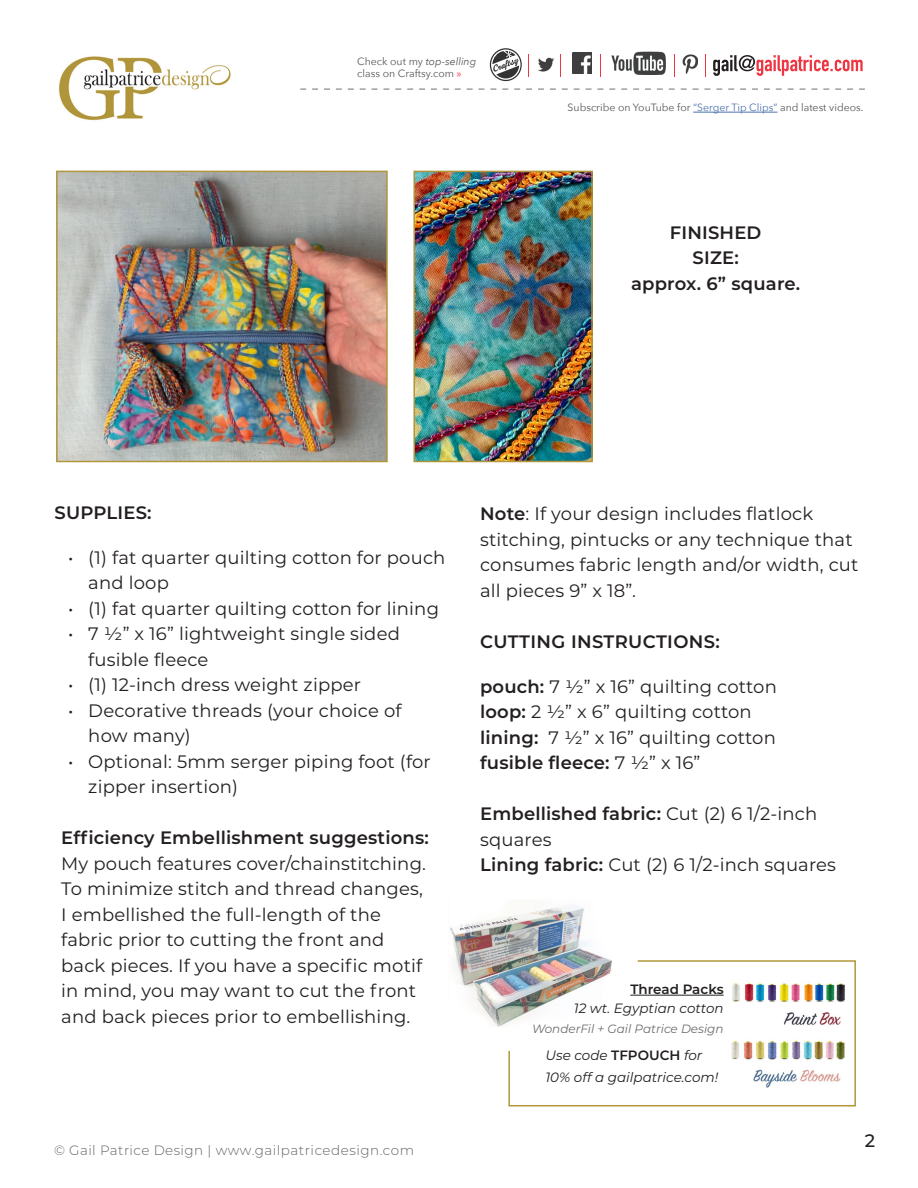
<style>
.page{position:relative;width:918px;height:1188px;background:#fff}
.page>*{position:absolute;margin:0;border:0;box-sizing:border-box;transform-origin:0 0}
.t1{font:18px/25.5px "Montserrat";letter-spacing:.01em;color:#231f20}
.t2{font:600 18px "Montserrat";letter-spacing:.01em;color:#231f20}
.t3{font:500 18px "Montserrat";color:#231f20}
.t4{font:italic 13.5px/22.5px "Montserrat";color:#231f20}
.t5{font:300 13.5px "Montserrat";letter-spacing:.035em;color:#636366}
.t6{font:600 13.5px "Montserrat";letter-spacing:-.005em;color:#231f20}
.t7{font:italic 12px "Montserrat";color:#6c6d70}
.t8{font:10.5px "Avenir Next";color:#57585a}
.t9{font:italic 10.5px "Avenir Next";color:#57585a}
.s1{font-style:normal}
.s2{color:#ee3642}
.s3{color:#4d72ac}
.s4{font-weight:600}
.s5{font-weight:400}
.s6{font-weight:600;font-style:normal}
</style>
<div class="page">
<svg style="left:300px;top:89px;width:565px;height:1px"></svg>
<svg style="left:713px;top:55px;width:150px;height:21px"></svg>
<svg style="left:705px;top:54px;width:1px;height:23px"></svg>
<img style="left:573px;top:53px;width:19px;height:20px">
<img style="left:611px;top:51px;width:55px;height:24px">
<img style="left:682px;top:54px;width:16px;height:20px">
<svg style="left:490px;top:48px;width:32px;height:33px"></svg>
<img style="left:538px;top:57px;width:16px;height:15px">
<svg style="left:674px;top:54px;width:1px;height:23px"></svg>
<hr style="left:693px;top:112px;width:85px;height:1px;background:#4d72ac">
<img style="left:59px;top:56px;width:172px;height:65px">
<svg style="left:508px;top:960px;width:348px;height:147px"></svg>
<img style="left:728px;top:980px;width:119px;height:46px">
<img style="left:450px;top:900px;width:162px;height:128px">
<hr style="left:630px;top:995px;width:94px;height:1px;background:#231f20">
<img style="left:728px;top:1038px;width:118px;height:50px">
<img style="left:59px;top:174px;width:326px;height:285px">
<div style="left:56px;top:171px;width:332px;height:291px;border:2px solid #b0953a"></div>
<img style="left:416px;top:174px;width:174px;height:285px">
<div style="left:413px;top:171px;width:180px;height:291px;border:2px solid #b0953a"></div>
<p class="t9" style="left:357px;top:52px;width:121px"><span class="s1">Check out my</span> top-selling</p>
<p class="t8" style="left:357px;top:64px;width:106px">class on Craftsy.com <span class="s2">»</span></p>
<p class="t8" style="left:568px;top:99px;width:297px">Subscribe on YouTube for <span class="s3">“Serger Tip Clips”</span> and latest videos.</p>
<p class="t2" style="left:670px;top:219px;width:93px">FINISHED</p>
<p class="t2" style="left:693px;top:245px;width:48px">SIZE:</p>
<p class="t2" style="left:631px;top:270px;width:171px">approx. 6” square.</p>
<p class="t2" style="left:55px;top:500px;width:98px">SUPPLIES:</p>
<p class="t1" style="left:88px;top:544px;width:359px;text-indent:-20px">• (1) fat quarter quilting cotton for pouch and loop</p>
<p class="t1" style="left:68px;top:595px;width:373px">• (1) fat quarter quilting cotton for lining</p>
<p class="t1" style="left:88px;top:620px;width:313px;text-indent:-20px">• 7 ½” x 16” lightweight single sided fusible fleece</p>
<p class="t1" style="left:68px;top:671px;width:295px">• (1) 12-inch dress weight zipper</p>
<p class="t1" style="left:88px;top:697px;width:315px;text-indent:-20px">• Decorative threads (your choice of how many)</p>
<p class="t1" style="left:88px;top:748px;width:344px;text-indent:-20px">• Optional: 5mm serger piping foot (for zipper insertion)</p>
<p class="t1" style="left:61px;top:824px;width:369px"><span class="s4">Efficiency Embellishment suggestions:<br></span>My pouch features cover/chainstitching.<br>To minimize stitch and thread changes,</p>
<p class="t1" style="left:61px;top:901px;width:321px">I embellished the full-length of the</p>
<p class="t1" style="left:61px;top:926px;width:325px">fabric prior to cutting the front and</p>
<p class="t1" style="left:61px;top:952px;width:363px">back pieces. If you have a specific motif</p>
<p class="t1" style="left:61px;top:977px;width:356px">in mind, you may want to cut the front and back pieces prior to embellishing.</p>
<p class="t5" style="left:54px;top:1141px;width:362px">© Gail Patrice Design | www.gailpatricedesign.com</p>
<p class="t1" style="left:480px;top:500px;width:380px"><span class="s4">Note</span>: If your design includes flatlock stitching, pintucks or any technique that consumes fabric length and/or width, cut all pieces 9” x 18”.</p>
<p class="t2" style="left:480px;top:629px;width:241px">CUTTING INSTRUCTIONS:</p>
<p class="t1" style="left:480px;top:673px;width:298px"><span class="s4">pouch:</span> 7 ½” x 16” quilting cotton</p>
<p class="t1" style="left:480px;top:698px;width:273px"><span class="s4">loop:</span> 2 ½” x 6” quilting cotton</p>
<p class="t1" style="left:480px;top:724px;width:297px"><span class="s4">lining:</span> 7 ½” x 16” quilting cotton</p>
<p class="t2" style="left:480px;top:750px;width:222px">fusible fleece: <span class="s5">7 ½” x 16”</span></p>
<p class="t1" style="left:480px;top:800px;width:339px"><span class="s4">Embellished fabric:</span> Cut (2) 6 1/2-inch squares</p>
<p class="t1" style="left:480px;top:851px;width:358px"><span class="s4">Lining fabric:</span> Cut (2) 6 1/2-inch squares</p>
<p class="t6" style="left:630px;top:979px;width:95px">Thread Packs</p>
<p class="t4" style="left:574px;top:997px;width:151px">12 wt. Egyptian cotton</p>
<p class="t7" style="left:532px;top:1020px;width:193px">WonderFil + Gail Patrice Design</p>
<p class="t4" style="left:545px;top:1043px;width:174px">Use code <span class="s6">TFPOUCH</span> for<br>10% off a gailpatrice.com!</p>
<p class="t3" style="left:865px;top:1128px;width:12px">2</p>
</div>
